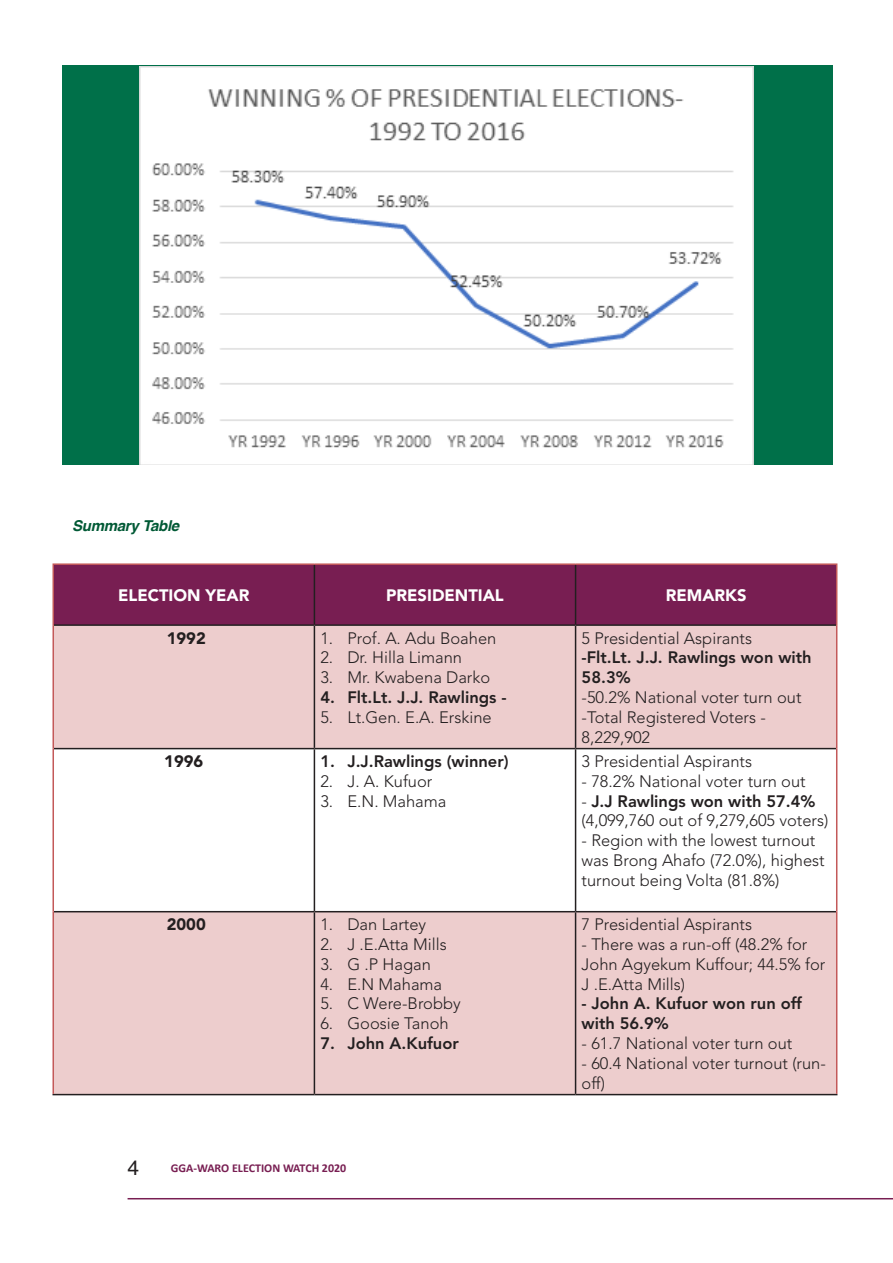
<style>
.page{position:relative;width:893px;height:1263px;background:#fff}
.page>*{position:absolute;margin:0;border:0;box-sizing:border-box;transform-origin:0 0}
.t1{font:21px "Helvetica";color:#231f20}
.t2{font:300 16.5px/19.8px "Avenir LT Std";color:#231f20}
.t3{font:800 16.5px/19.8px "Avenir LT Std";color:#231f20}
.t4{font:900 16.5px "Avenir LT Std";color:#fff}
.t5{font:900 16.5px "Avenir LT Std";color:#231f20}
.t6{font:italic 700 15px "Helvetica";letter-spacing:-.02em;color:#005935}
.t7{font:700 12px "Calibri";color:#781e52}
.s1{font-weight:800}
</style>
<div class="page">
<hr style="left:128px;top:1198px;width:765px;height:1px;background:#781e52">
<div style="left:62px;top:65px;width:771px;height:399px;background:#007049"></div>
<img style="left:139px;top:66px;width:615px;height:398px">
<div style="left:54px;top:565px;width:782px;height:59px;background:#781e52"></div>
<svg style="left:54px;top:626px;width:782px;height:468px;fill:#edcdcd"></svg>
<hr style="left:314px;top:565px;width:1px;height:59px;background:#231f20">
<hr style="left:575px;top:565px;width:1px;height:59px;background:#231f20">
<hr style="left:54px;top:624px;width:260px;height:2px;background:#231f20">
<hr style="left:314px;top:624px;width:262px;height:2px;background:#231f20">
<hr style="left:314px;top:626px;width:1px;height:122px;background:#231f20">
<hr style="left:576px;top:624px;width:260px;height:2px;background:#231f20">
<hr style="left:575px;top:626px;width:1px;height:122px;background:#231f20">
<hr style="left:54px;top:748px;width:260px;height:1px;background:#231f20">
<hr style="left:314px;top:748px;width:262px;height:1px;background:#231f20">
<hr style="left:314px;top:749px;width:1px;height:162px;background:#231f20">
<hr style="left:576px;top:748px;width:260px;height:1px;background:#231f20">
<hr style="left:575px;top:749px;width:1px;height:162px;background:#231f20">
<hr style="left:54px;top:911px;width:260px;height:1px;background:#231f20">
<hr style="left:52px;top:1094px;width:262px;height:1px;background:#231f20">
<hr style="left:314px;top:911px;width:262px;height:1px;background:#231f20">
<hr style="left:314px;top:912px;width:1px;height:182px;background:#231f20">
<hr style="left:314px;top:1094px;width:262px;height:1px;background:#231f20">
<hr style="left:576px;top:911px;width:260px;height:1px;background:#231f20">
<hr style="left:575px;top:912px;width:1px;height:182px;background:#231f20">
<hr style="left:576px;top:1094px;width:261px;height:1px;background:#231f20">
<hr style="left:52px;top:563px;width:262px;height:2px;background:#c35959">
<hr style="left:52px;top:565px;width:2px;height:60px;background:#c35959">
<hr style="left:314px;top:563px;width:262px;height:2px;background:#c35959">
<hr style="left:576px;top:563px;width:261px;height:2px;background:#c35959">
<hr style="left:836px;top:565px;width:1px;height:60px;background:#c35959">
<hr style="left:52px;top:625px;width:2px;height:124px;background:#c35959">
<hr style="left:836px;top:625px;width:1px;height:124px;background:#c35959">
<hr style="left:52px;top:749px;width:2px;height:163px;background:#c35959">
<hr style="left:836px;top:749px;width:1px;height:163px;background:#c35959">
<hr style="left:52px;top:912px;width:2px;height:182px;background:#c35959">
<hr style="left:836px;top:912px;width:1px;height:182px;background:#c35959">
<p class="t6" style="left:72px;top:513px;width:108px">Summary Table</p>
<p class="t4" style="left:118px;top:585px;width:133px">ELECTION YEAR</p>
<p class="t4" style="left:386px;top:585px;width:119px">PRESIDENTIAL</p>
<p class="t4" style="left:666px;top:585px;width:82px">REMARKS</p>
<p class="t5" style="left:167px;top:628px;width:41px">1992</p>
<p class="t2" style="left:320px;top:628px;width:177px">1. Prof. A. Adu Boahen</p>
<p class="t2" style="left:320px;top:648px;width:143px">2. Dr. Hilla Limann</p>
<p class="t2" style="left:320px;top:668px;width:171px">3. Mr. Kwabena Darko</p>
<p class="t3" style="left:320px;top:687px;width:188px">4. Flt.Lt. J.J. Rawlings -</p>
<p class="t2" style="left:320px;top:707px;width:173px">5. Lt.Gen. E.A. Erskine</p>
<p class="t2" style="left:582px;top:628px;width:172px">5 Presidential Aspirants</p>
<p class="t3" style="left:582px;top:648px;width:232px">-Flt.Lt. J.J. Rawlings won with<br>58.3%</p>
<p class="t2" style="left:582px;top:687px;width:221px">-50.2% National voter turn out</p>
<p class="t2" style="left:582px;top:707px;width:186px">-Total Registered Voters -<br>8,229,902</p>
<p class="t5" style="left:164px;top:751px;width:41px">1996</p>
<p class="t3" style="left:320px;top:751px;width:190px">1. J.J.Rawlings (winner)</p>
<p class="t2" style="left:320px;top:771px;width:114px">2. J. A. Kufuor</p>
<p class="t2" style="left:320px;top:791px;width:128px">3. E.N. Mahama</p>
<p class="t5" style="left:167px;top:914px;width:41px">2000</p>
<p class="t2" style="left:320px;top:915px;width:107px">1. Dan Lartey</p>
<p class="t2" style="left:320px;top:934px;width:128px">2. J .E.Atta Mills</p>
<p class="t2" style="left:320px;top:954px;width:112px">3. G .P Hagan</p>
<p class="t2" style="left:320px;top:974px;width:123px">4. E.N Mahama</p>
<p class="t2" style="left:320px;top:994px;width:142px">5. C Were-Brobby</p>
<p class="t2" style="left:320px;top:1014px;width:130px">6. Goosie Tanoh</p>
<p class="t3" style="left:320px;top:1033px;width:140px">7. John A.Kufuor</p>
<p class="t1" style="left:128px;top:1152px;width:13px">4</p>
<p class="t7" style="left:171px;top:1159px;width:177px">GGA-WARO ELECTION WATCH 2020</p>
<p class="t2" style="left:582px;top:751px;width:172px">3 Presidential Aspirants</p>
<p class="t2" style="left:582px;top:771px;width:226px">- 78.2% National voter turn out</p>
<p class="t2" style="left:582px;top:791px;width:248px">- <span class="s1">J.J Rawlings won with 57.4% </span>(4,099,760 out of 9,279,605 voters)</p>
<p class="t2" style="left:582px;top:831px;width:245px">- Region with the lowest turnout was Brong Ahafo (72.0%), highest turnout being Volta (81.8%)</p>
<p class="t2" style="left:582px;top:915px;width:172px">7 Presidential Aspirants</p>
<p class="t2" style="left:582px;top:934px;width:245px">- There was a run-off (48.2% for<br>John Agyekum Kuffour; 44.5% for<br>J .E.Atta Mills)</p>
<p class="t3" style="left:582px;top:994px;width:222px">- John A. Kufuor won run off with 56.9%</p>
<p class="t2" style="left:582px;top:1033px;width:212px">- 61.7 National voter turn out</p>
<p class="t2" style="left:582px;top:1053px;width:246px">- 60.4 National voter turnout (run&shy;off)</p>
</div>
